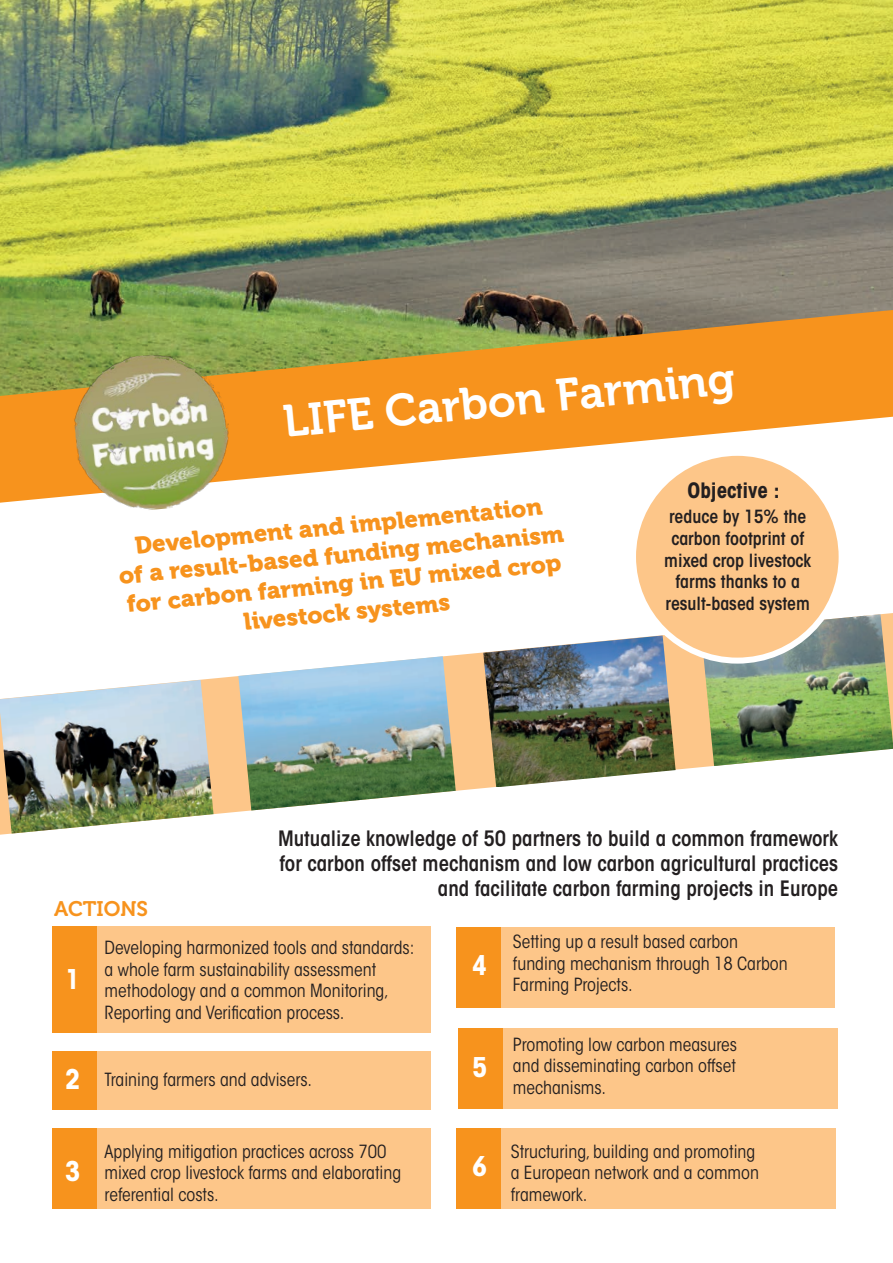
<style>
.page{position:relative;width:893px;height:1263px;background:#fff}
.page>*{position:absolute;margin:0;border:0;box-sizing:border-box;transform-origin:0 0}
.t1{font:45px "Museo 700";color:#fff}
.t2{font:700 condensed 27px "ITC Avant Garde Std";color:#fff}
.t3{font:24px/28.8px "Museo 900";color:#f7931d;text-align:center}
.t4{font:600 condensed 21px/25.2px "ITC Avant Garde Std";color:#231f20;text-align:right}
.t5{font:700 condensed 21px "ITC Avant Garde Std";color:#231f20}
.t6{font:21px "Museo 700";color:#f7931d}
.t7{font:condensed 18px/21.6px "ITC Avant Garde Std";color:#231f20}
.t8{font:600 condensed 18px/21.6px "ITC Avant Garde Std";color:#231f20;text-align:center}
</style>
<div class="page">
<img style="left:0;top:0;width:893px;height:310px">
<svg style="left:0;top:613px;width:893px;height:222px"></svg>
<div style="left:52px;top:927px;width:378px;height:106px;background:#fdc689"></div>
<div style="left:52px;top:927px;width:44px;height:106px;background:#f7931d"></div>
<div style="left:52px;top:1051px;width:378px;height:58px;background:#fdc689"></div>
<div style="left:52px;top:1051px;width:44px;height:58px;background:#f7931d"></div>
<div style="left:52px;top:1128px;width:378px;height:81px;background:#fdc689"></div>
<div style="left:52px;top:1128px;width:44px;height:81px;background:#f7931d"></div>
<div style="left:456px;top:927px;width:379px;height:80px;background:#fdc689"></div>
<div style="left:456px;top:927px;width:45px;height:80px;background:#f7931d"></div>
<div style="left:458px;top:1028px;width:380px;height:81px;background:#fdc689"></div>
<div style="left:456px;top:1128px;width:380px;height:81px;background:#fdc689"></div>
<div style="left:458px;top:1028px;width:44px;height:81px;background:#f7931d"></div>
<div style="left:456px;top:1128px;width:44px;height:81px;background:#f7931d"></div>
<svg style="left:0;top:310px;width:893px;height:193px;fill:#f7931d"></svg>
<img style="left:0;top:680px;width:214px;height:153px">
<img style="left:701px;top:614px;width:192px;height:152px">
<img style="left:483px;top:635px;width:193px;height:152px">
<img style="left:238px;top:656px;width:218px;height:154px">
<div style="left:633px;top:453px;width:209px;height:208px;background:#fdc689;border-radius:50%"></div>
<div style="left:630px;top:450px;width:215px;height:214px;border:6px solid #fff;border-radius:50%"></div>
<img style="left:68px;top:348px;width:168px;height:162px">
<p class="t1" style="left:281px;top:399px;width:455px;rotate:-6deg">LIFE Carbon Farming</p>
<p class="t3" style="left:134px;top:529px;width:411px;rotate:-5deg">Development and implementation</p>
<p class="t3" style="left:118px;top:560px;width:448px;rotate:-5deg">of a result-based funding mechanism for carbon farming in EU mixed crop livestock systems</p>
<p class="t5" style="left:687px;top:476px;width:93px">Objective :</p>
<p class="t8" style="left:664px;top:506px;width:149px">reduce by 15% the carbon footprint of mixed crop livestock farms thanks to a result-based system</p>
<p class="t4" style="left:278px;top:825px;width:562px">Mutualize knowledge of 50 partners to build a common framework for carbon offset mechanism and low carbon agricultural practices and facilitate carbon farming projects in Europe</p>
<p class="t6" style="left:54px;top:897px;width:96px">ACTIONS</p>
<p class="t7" style="left:105px;top:937px;width:311px">Developing harmonized tools and standards: a whole farm sustainability assessment methodology and a common Monitoring, Reporting and Verification process.</p>
<p class="t7" style="left:513px;top:931px;width:276px">Setting up a result based carbon funding mechanism through 18 Carbon<br>Farming Projects.</p>
<p class="t2" style="left:472px;top:948px;width:17px">4</p>
<p class="t2" style="left:65px;top:962px;width:17px">1</p>
<p class="t2" style="left:65px;top:1062px;width:17px">2</p>
<p class="t2" style="left:65px;top:1154px;width:17px">3</p>
<p class="t7" style="left:105px;top:1069px;width:209px">Training farmers and advisers.</p>
<p class="t7" style="left:105px;top:1140px;width:298px">Applying mitigation practices across 700 mixed crop livestock farms and elaborating referential costs.</p>
<p class="t2" style="left:472px;top:1049px;width:17px">5</p>
<p class="t2" style="left:472px;top:1149px;width:17px">6</p>
<p class="t7" style="left:513px;top:1033px;width:226px;text-align:justify">Promoting low carbon measures and disseminating carbon offset mechanisms.</p>
<p class="t7" style="left:511px;top:1140px;width:250px">Structuring, building and promoting a European network and a common framework.</p>
</div>
